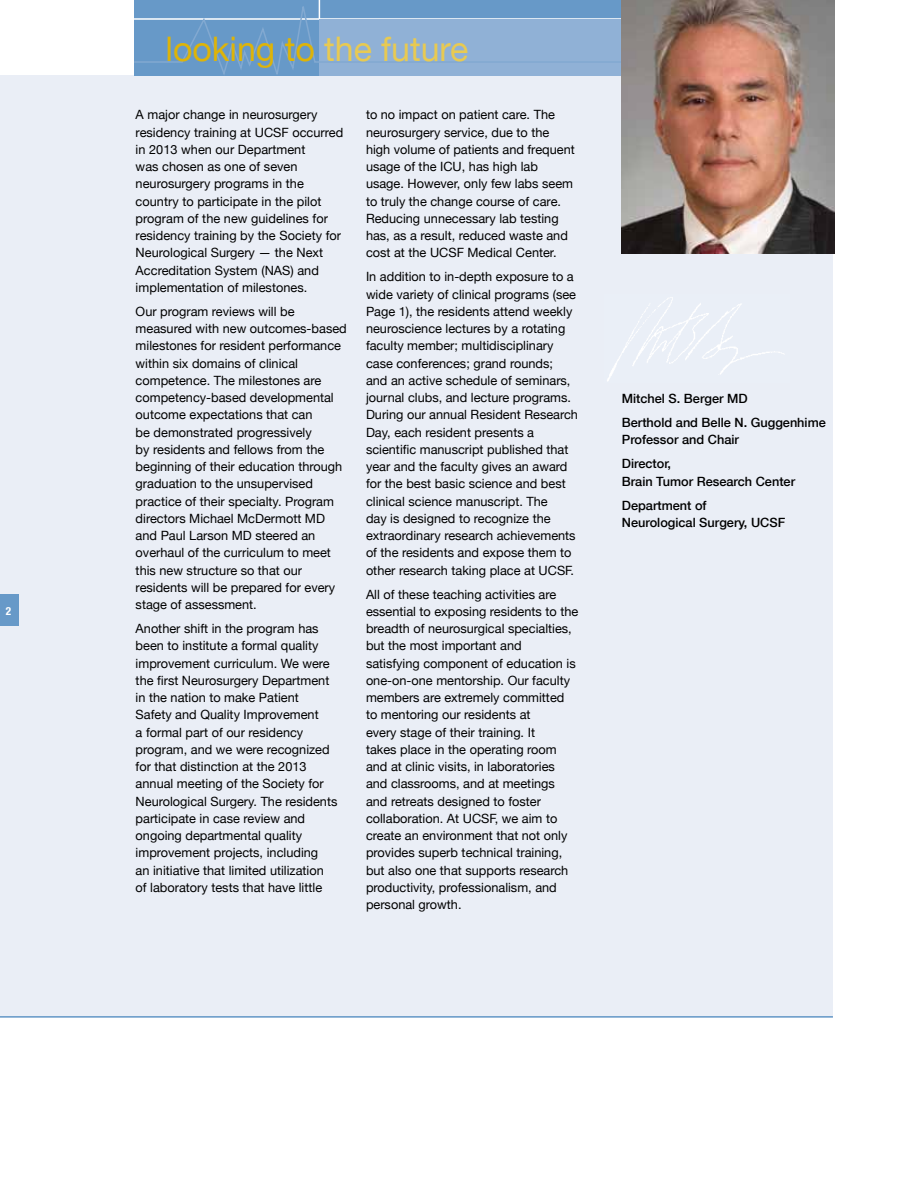
<style>
.page{position:relative;width:918px;height:1188px;background:#fff}
.page>*{position:absolute;margin:0;border:0;box-sizing:border-box;transform-origin:0 0}
.t1{font:33.9px "Helvetica Neue";color:#deb408}
.t2{font:12.75px/17.2px "Helvetica Neue";color:#000}
.t3{font:500 12.75px/24px "Helvetica Neue";color:#000}
.t4{font:700 condensed 11.25px "Helvetica Neue";color:#fff}
.s1{color:#e8ca52}
</style>
<div class="page">
<div style="left:0;top:75px;width:833px;height:943px;background:#eaeef6"></div>
<img style="left:621px;top:0;width:213px;height:254px">
<div style="left:0;top:594px;width:18px;height:32px;background:#6799c8"></div>
<svg style="left:134px;top:0;width:489px;height:81px;background:#83aad1"></svg>
<hr style="left:0;top:1016px;width:833px;height:2px;background:#6799c8">
<img style="left:607px;top:297px;width:177px;height:85px">
<p class="t4" style="left:6px;top:602px;width:7px">2</p>
<h1 class="t1" style="left:166px;top:20px;width:304px">looking to <span class="s1">the future</span></h1>
<p class="t2" style="left:136px;top:105px;width:209px">A major change in neurosurgery residency training at UCSF occurred in 2013 when our Department<br>was chosen as one of seven neurosurgery programs in the country to participate in the pilot program of the new guidelines for residency training by the Society for<br>Neurological Surgery — the Next<br>Accreditation System (NAS) and implementation of milestones.</p>
<p class="t2" style="left:136px;top:302px;width:213px">Our program reviews will be measured with new outcomes-based milestones for resident performance within six domains of clinical competence. The milestones are competency-based developmental outcome expectations that can<br>be demonstrated progressively<br>by residents and fellows from the beginning of their education through graduation to the unsupervised practice of their specialty. Program directors Michael McDermott MD and Paul Larson MD steered an overhaul of the curriculum to meet this new structure so that our residents will be prepared for every stage of assessment.</p>
<p class="t2" style="left:136px;top:619px;width:203px">Another shift in the program has been to institute a formal quality improvement curriculum. We were the first Neurosurgery Department in the nation to make Patient Safety and Quality Improvement<br>a formal part of our residency program, and we were recognized for that distinction at the 2013 annual meeting of the Society for Neurological Surgery. The residents participate in case review and ongoing departmental quality improvement projects, including<br>an initiative that limited utilization of laboratory tests that have little</p>
<p class="t2" style="left:366px;top:105px;width:210px">to no impact on patient care. The neurosurgery service, due to the high volume of patients and frequent usage of the ICU, has high lab usage. However, only few labs seem to truly the change course of care.<br>Reducing unnecessary lab testing has, as a result, reduced waste and cost at the UCSF Medical Center.</p>
<p class="t2" style="left:366px;top:267px;width:214px">In addition to in-depth exposure to a wide variety of clinical programs (see Page 1), the residents attend weekly neuroscience lectures by a rotating faculty member; multidisciplinary case conferences; grand rounds;<br>and an active schedule of seminars, journal clubs, and lecture programs.<br>During our annual Resident Research Day, each resident presents a scientific manuscript published that year and the faculty gives an award for the best basic science and best clinical science manuscript. The<br>day is designed to recognize the extraordinary research achievements of the residents and expose them to other research taking place at UCSF.</p>
<p class="t2" style="left:366px;top:585px;width:214px">All of these teaching activities are essential to exposing residents to the breadth of neurosurgical specialties, but the most important and satisfying component of education is one-on-one mentorship. Our faculty members are extremely committed to mentoring our residents at<br>every stage of their training. It<br>takes place in the operating room and at clinic visits, in laboratories and classrooms, and at meetings and retreats designed to foster collaboration. At UCSF, we aim to create an environment that not only provides superb technical training, but also one that supports research productivity, professionalism, and personal growth.</p>
<p class="t3" style="left:622px;top:386px;width:206px">Mitchel S. Berger MD<br>Berthold and Belle N. Guggenhime</p>
<p class="t3" style="left:622px;top:427px;width:119px">Professor and Chair<br>Director,</p>
<p class="t3" style="left:622px;top:469px;width:175px">Brain Tumor Research Center<br>Department of</p>
<p class="t3" style="left:622px;top:510px;width:165px">Neurological Surgery, UCSF</p>
</div>
